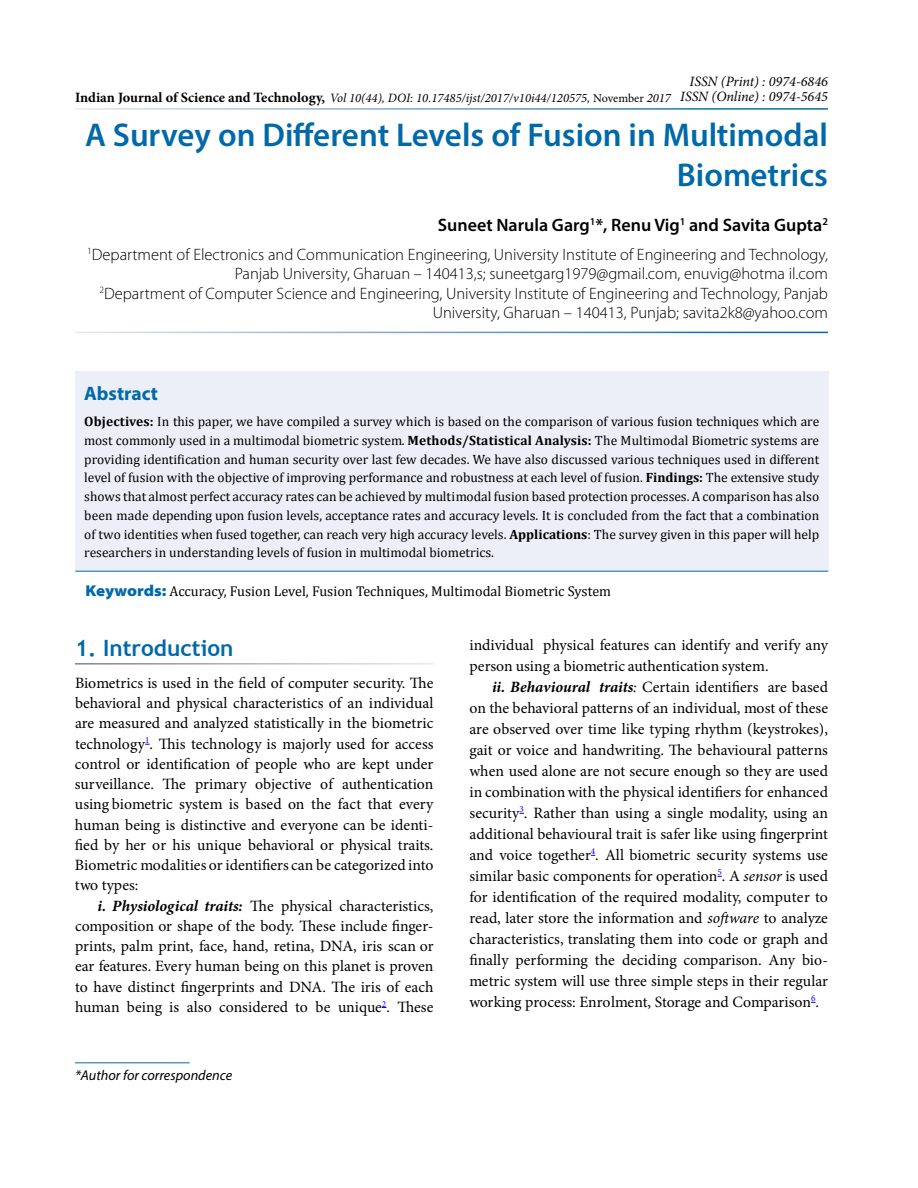
<style>
.page{position:relative;width:918px;height:1188px;background:#fff}
.page>*{position:absolute;margin:0;border:0;box-sizing:border-box;transform-origin:0 0}
.t1{font:600 33px/40.5px "Myriad Pro";color:#0069aa;text-align:right}
.t2{font:700 22.5px "Trebuchet MS";color:#0069aa}
.t3{font:700 19.5px "Myriad Pro";color:#0069aa}
.t4{font:600 18px "Myriad Pro";color:#000}
.t5{font:300 16.5px/19.5px "Myriad Pro";color:#000;text-align:right}
.t6{font:15.75px/20.2px "Minion Pro";color:#000;text-align:justify}
.t7{font:14.25px "Cambria";color:#000}
.t8{font:italic 14.25px/15px "Minion Pro";color:#000;text-align:right}
.t9{font:italic 14.25px "Myriad Pro";color:#000}
.t10{font:13.5px/18.8px "Cambria";color:#000;text-align:justify}
.t11{font:italic 12.75px "Minion Pro";color:#000}
.s1{font-weight:700;font-style:normal;font-size:14.25px}
.s2{font-style:normal;font-size:12px}
.s3{font-weight:700}
.s4{font-family:"Myriad Pro";font-weight:900;font-stretch:semi-expanded;font-size:15.75px;color:#0069aa}
.s5{font-weight:700;font-style:italic}
.s6{font-style:italic}
</style>
<div class="page">
<hr style="left:75px;top:1062px;width:115px;height:1px;background:#0069aa">
<div style="left:75px;top:372px;width:753px;height:199px;background:#eceff7"></div>
<hr style="left:75px;top:571px;width:753px;height:1px;background:#0069aa">
<p class="t8" style="left:680px;top:74px;width:149px">ISSN (Print) : 0974-6846<br>ISSN (Online) : 0974-5645</p>
<h1 class="t1" style="left:85px;top:113px;width:744px">A Survey on Different Levels of Fusion in Multimodal<br>Biometrics</h1>
<p class="t4" style="left:438px;top:214px;width:392px">Suneet Narula Garg<sup>1</sup>*, Renu Vig<sup>1</sup> and Savita Gupta<sup>2</sup></p>
<p class="t5" style="left:87px;top:245px;width:742px"><sup>1</sup>Department of Electronics and Communication Engineering, University Institute of Engineering and Technology, Panjab University, Gharuan – 140413,s; suneetgarg1979@gmail.com, enuvig@hotma il.com<br><sup>2</sup>Department of Computer Science and Engineering, University Institute of Engineering and Technology, Panjab University, Gharuan – 140413, Punjab; savita2k8@yahoo.com</p>
<p class="t11" style="left:75px;top:90px;width:598px"><span class="s1">Indian Journal of Science and Technology,</span> Vol 10(44), DOI: 10.17485/ijst/2017/v10i44/120575, <span class="s2">November</span> 2017</p>
<p class="t3" style="left:84px;top:381px;width:75px">Abstract</p>
<p class="t10" style="left:84px;top:412px;width:737px"><span class="s3">Objectives:</span> In this paper, we have compiled a survey which is based on the comparison of various fusion techniques which are most commonly used in a multimodal biometric system. <span class="s3">Methods/Statistical Analysis:</span> The Multimodal Biometric systems are providing identification and human security over last few decades. We have also discussed various techniques used in different level of fusion with the objective of improving performance and robustness at each level of fusion. <span class="s3">Findings:</span> The extensive study shows that almost perfect accuracy rates can be achieved by multimodal fusion based protection processes. A comparison has also been made depending upon fusion levels, acceptance rates and accuracy levels. It is concluded from the fact that a combination of two identities when fused together, can reach very high accuracy levels. <span class="s3">Applications</span>: The survey given in this paper will help researchers in understanding levels of fusion in multimodal biometrics.</p>
<p class="t7" style="left:86px;top:583px;width:527px"><span class="s4">Keywords:</span> Accuracy, Fusion Level, Fusion Techniques, Multimodal Biometric System</p>
<h2 class="t2" style="left:75px;top:634px;width:160px">1. Introduction</h2>
<p class="t6" style="left:75px;top:673px;width:360px">Biometrics is used in the field of computer security. The behavioral and physical characteristics of an individual are measured and analyzed statistically in the biometric technology<sup>1</sup>. This technology is majorly used for access control or identification of people who are kept under surveillance. The primary objective of authentication using biometric system is based on the fact that every human being is distinctive and everyone can be identi&shy;fied by her or his unique behavioral or physical traits.<br>Biometric modalities or identifiers can be categorized into two types:</p>
<p class="t6" style="left:75px;top:896px;width:360px;text-indent:22px"><span class="s5">i. Physiological traits:</span> The physical characteristics, composition or shape of the body. These include finger&shy;prints, palm print, face, hand, retina, DNA, iris scan or ear features. Every human being on this planet is proven to have distinct fingerprints and DNA. The iris of each human being is also considered to be unique<sup>2</sup>. These</p>
<p class="t9" style="left:75px;top:1066px;width:159px">*Author for correspondence</p>
<p class="t6" style="left:470px;top:635px;width:360px">individual physical features can identify and verify any person using a biometric authentication system.</p>
<p class="t6" style="left:469px;top:676px;width:360px;line-height:21px;text-indent:23px"><span class="s5">ii. Behavioural traits</span><span class="s6">:</span> Certain identifiers are based on the behavioral patterns of an individual, most of these are observed over time like typing rhythm (keystrokes), gait or voice and handwriting. The behavioural patterns when used alone are not secure enough so they are used in combination with the physical identifiers for enhanced security<sup>3</sup>. Rather than using a single modality, using an additional behavioural trait is safer like using fingerprint and voice together<sup>4</sup>. All biometric security systems use similar basic components for operation<sup>5</sup>. A <span class="s6">sensor</span> is used for identification of the required modality, computer to read, later store the information and <span class="s6">software</span> to analyze characteristics, translating them into code or graph and finally performing the deciding comparison. Any bio&shy;metric system will use three simple steps in their regular working process: Enrolment, Storage and Comparison<sup>6</sup>.</p>
</div>
